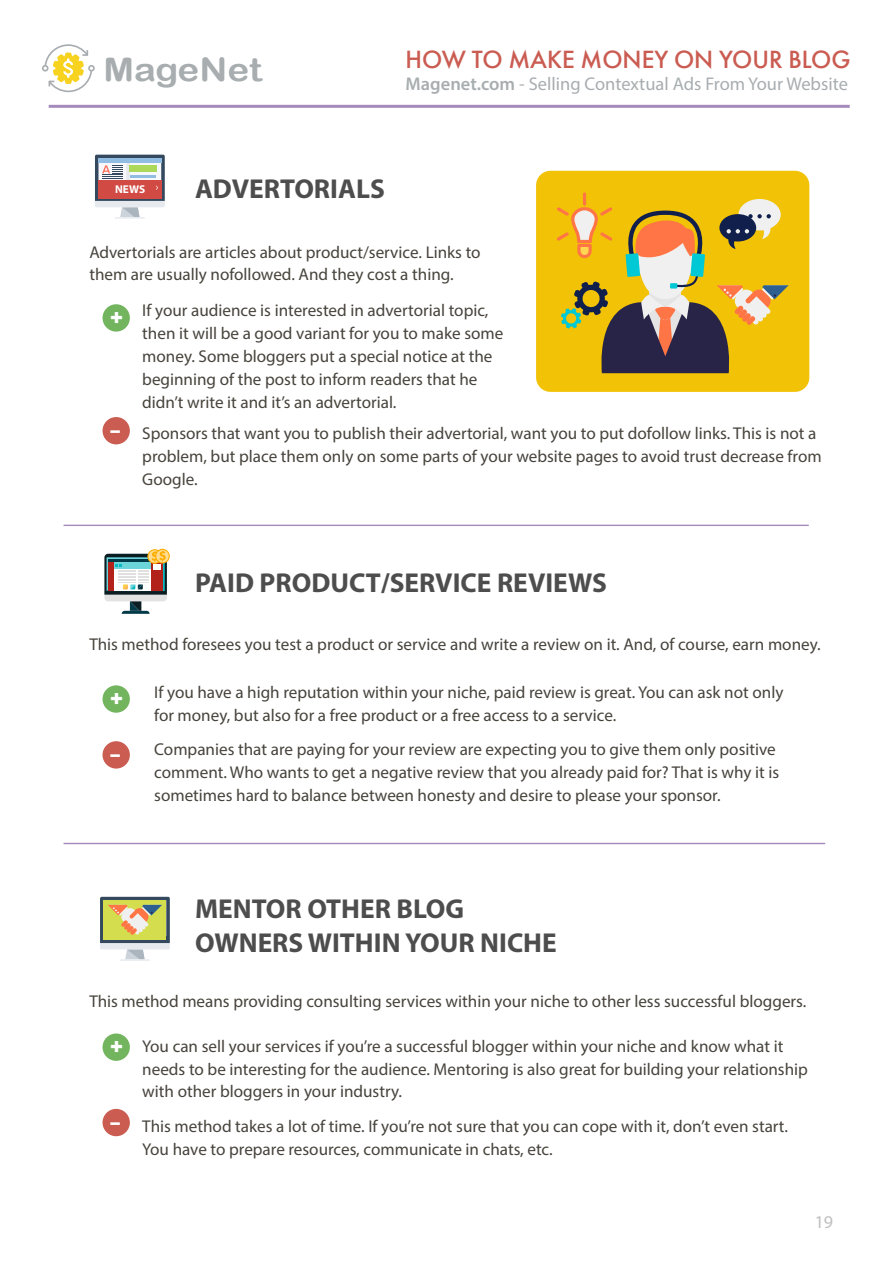
<style>
.page{position:relative;width:893px;height:1263px;background:#fff}
.page>*{position:absolute;margin:0;border:0;box-sizing:border-box;transform-origin:0 0}
.t1{font:32.55px "Arial Rounded MT Bold";color:#a8adb0;scale:1.13 1}
.t2{font:700 27.45px/34.2px "Myriad Pro";color:#4d4d4d}
.t3{font:24.6px "Futura Futuris C";color:#ca5c52}
.t4{font:900 20.7px "Arial";color:#fff}
.t5{font:18.45px "Myriad Pro";color:#a8adb0}
.t6{font:18px "Myriad Pro";color:#bfbfbf}
.t7{font:17.1px/22.8px "Myriad Pro";color:#47433c}
.t8{font:900 16.35px "Arial";color:#fff;scale:2.01 1}
.t9{font:700 11.4px "Myriad Pro";color:#fff}
.s1{font-weight:600}
</style>
<div class="page">
<hr style="left:49px;top:105px;width:801px;height:3px;background:#80589e">
<hr style="left:64px;top:525px;width:745px;height:1px;background:#80589e">
<div style="left:103px;top:417px;width:27px;height:27px;background:#ca5c52;border-radius:50%"></div>
<div style="left:103px;top:304px;width:27px;height:28px;background:#73b55f;border-radius:50%"></div>
<div style="left:103px;top:741px;width:27px;height:27px;background:#ca5c52;border-radius:50%"></div>
<div style="left:103px;top:685px;width:27px;height:28px;background:#73b55f;border-radius:50%"></div>
<hr style="left:64px;top:843px;width:761px;height:1px;background:#80589e">
<div style="left:103px;top:1109px;width:27px;height:27px;background:#ca5c52;border-radius:50%"></div>
<div style="left:103px;top:1033px;width:27px;height:28px;background:#73b55f;border-radius:50%"></div>
<div style="left:536px;top:171px;width:273px;height:221px;background:#f1c205;border-radius:14px"></div>
<hr style="left:583px;top:192px;width:3px;height:14px;background:#ff7545;border-radius:2px">
<svg style="left:557px;top:199px;width:232px;height:174px"></svg>
<svg style="left:155px;top:549px;width:15px;height:14px"></svg>
<svg style="left:156px;top:550px;width:13px;height:12px"></svg>
<svg style="left:104px;top:550px;width:63px;height:64px"></svg>
<svg style="left:95px;top:155px;width:70px;height:64px"></svg>
<svg style="left:100px;top:897px;width:70px;height:64px"></svg>
<svg style="left:42px;top:44px;width:53px;height:48px"></svg>
<h1 class="t1" style="left:104px;top:50px;width:142px">MageNet</h1>
<h3 class="t3" style="left:406px;top:45px;width:446px">HOW TO MAKE MONEY ON YOUR BLOG</h3>
<p class="t5" style="left:406px;top:72px;width:444px"><span class="s1">Magenet.com</span> - Selling Contextual Ads From Your Website</p>
<p class="t9" style="left:115px;top:182px;width:32px">NEWS</p>
<h2 class="t2" style="left:195px;top:170px;width:191px">ADVERTORIALS</h2>
<p class="t7" style="left:89px;top:240px;width:393px">Advertorials are articles about product/service. Links to them are usually nofollowed. And they cost a thing.</p>
<p class="t4" style="left:110px;top:302px;width:15px">+</p>
<p class="t8" style="left:110px;top:418px;width:7px">-</p>
<p class="t7" style="left:142px;top:299px;width:363px">If your audience is interested in advertorial topic, then it will be a good variant for you to make some money. Some bloggers put a special notice at the beginning of the post to inform readers that he didn’t write it and it’s an advertorial.</p>
<p class="t7" style="left:142px;top:422px;width:681px">Sponsors that want you to publish their advertorial, want you to put dofollow links. This is not a problem, but place them only on some parts of your website pages to avoid trust decrease from<br>Google.</p>
<h2 class="t2" style="left:195px;top:565px;width:413px">PAID PRODUCT/SERVICE REVIEWS</h2>
<p class="t7" style="left:89px;top:633px;width:733px">This method foresees you test a product or service and write a review on it. And, of course, earn money.</p>
<p class="t7" style="left:154px;top:681px;width:631px">If you have a high reputation within your niche, paid review is great. You can ask not only for money, but also for a free product or a free access to a service.</p>
<p class="t7" style="left:154px;top:738px;width:626px">Companies that are paying for your review are expecting you to give them only positive comment. Who wants to get a negative review that you already paid for? That is why it is sometimes hard to balance between honesty and desire to please your sponsor.</p>
<p class="t4" style="left:110px;top:684px;width:15px">+</p>
<p class="t8" style="left:110px;top:743px;width:7px">-</p>
<h2 class="t2" style="left:195px;top:890px;width:363px">MENTOR OTHER BLOG<br>OWNERS WITHIN YOUR NICHE</h2>
<p class="t7" style="left:89px;top:990px;width:718px">This method means providing consulting services within your niche to other less successful bloggers.</p>
<p class="t4" style="left:110px;top:1032px;width:15px">+</p>
<p class="t8" style="left:110px;top:1110px;width:7px">-</p>
<p class="t7" style="left:142px;top:1034px;width:667px">You can sell your services if you’re a successful blogger within your niche and know what it needs to be interesting for the audience. Mentoring is also great for building your relationship with other bloggers in your industry.</p>
<p class="t7" style="left:142px;top:1114px;width:647px">This method takes a lot of time. If you’re not sure that you can cope with it, don’t even start.<br>You have to prepare resources, communicate in chats, etc.</p>
<p class="t6" style="left:815px;top:1211px;width:20px">19</p>
</div>
